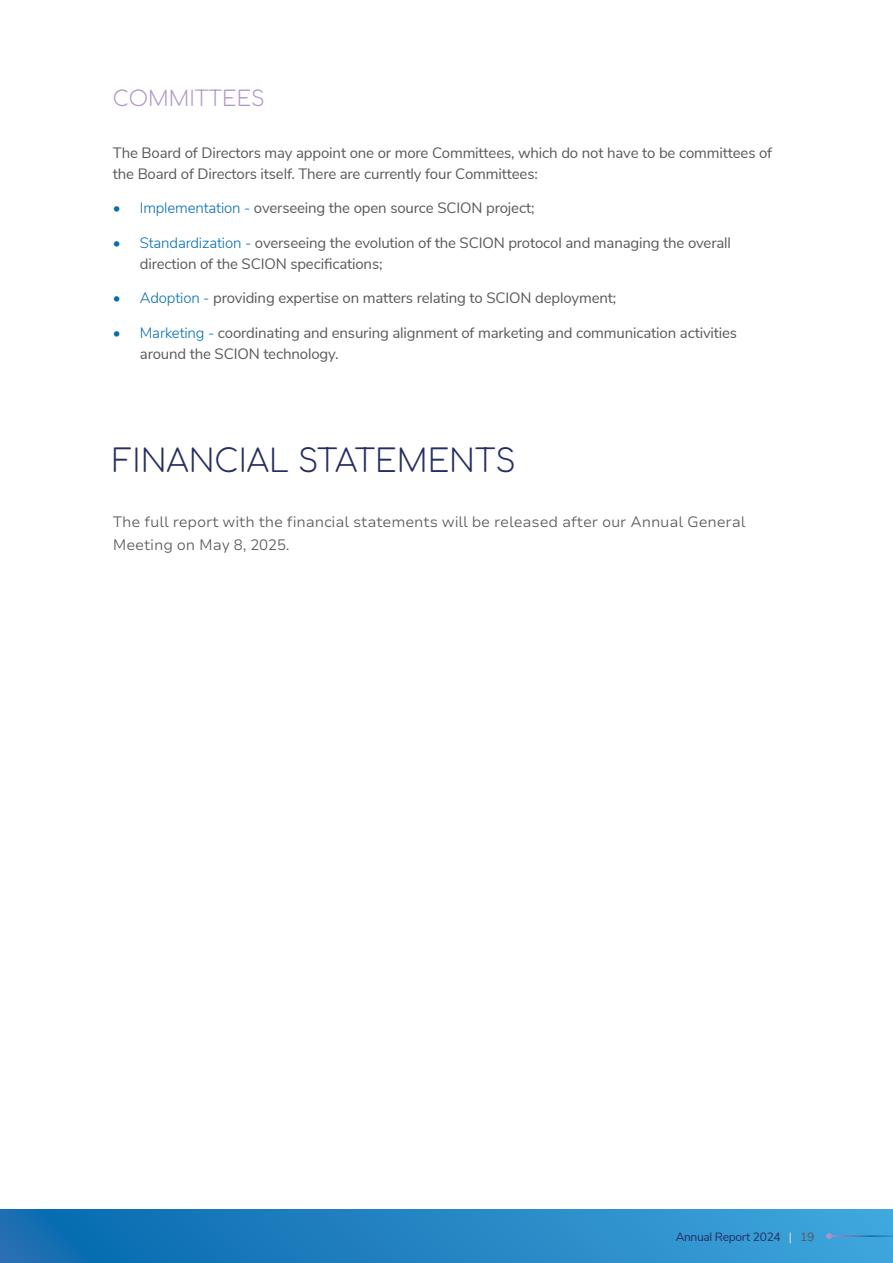
<style>
.page{position:relative;width:893px;height:1263px;background:#fff}
.page>*{position:absolute;margin:0;border:0;box-sizing:border-box;transform-origin:0 0}
.t1{font:300 31.5px "Comfortaa";color:#242e61}
.t2{font:300 21px "Comfortaa";color:#b195c6}
.t3{font:15px/21px "Nunito Sans";letter-spacing:-.01em;color:#58595b}
.t4{font:300 15px/22.5px "Nunito Sans 7 pt";letter-spacing:-.01em;color:#58595b}
.t5{font:12px "Nunito Sans";letter-spacing:-.025em;color:#242e61}
.s1{font-weight:300;color:#056db1}
.s2{color:#e6e7e8}
.s3{color:#58595b}
</style>
<div class="page">
<svg style="left:0;top:1210px;width:893px;height:53px;background:#2586c4"></svg>
<hr style="left:829px;top:1235px;width:64px;height:2px;background:#fff">
<svg style="left:826px;top:1233px;width:6px;height:6px"></svg>
<h2 class="t2" style="left:113px;top:80px;width:153px">COMMITTEES</h2>
<p class="t3" style="left:113px;top:141px;width:661px">The Board of Directors may appoint one or more Committees, which do not have to be committees of the Board of Directors itself. There are currently four Committees:</p>
<p class="t3" style="left:113px;top:197px;width:423px"><span class="s1">• Implementation -</span> overseeing the open source SCION project;</p>
<p class="t3" style="left:140px;top:231px;width:593px;text-indent:-27px"><span class="s1">• Standardization -</span> overseeing the evolution of the SCION protocol and managing the overall direction of the SCION specifications;</p>
<p class="t3" style="left:113px;top:287px;width:505px"><span class="s1">• Adoption -</span> providing expertise on matters relating to SCION deployment;</p>
<p class="t3" style="left:140px;top:321px;width:599px;text-indent:-27px"><span class="s1">• Marketing -</span> coordinating and ensuring alignment of marketing and communication activities around the SCION technology.</p>
<h1 class="t1" style="left:113px;top:432px;width:405px">FINANCIAL STATEMENTS</h1>
<p class="t4" style="left:113px;top:510px;width:634px">The full report with the financial statements will be released after our Annual General<br>Meeting on May 8, 2025.</p>
<p class="t5" style="left:676px;top:1228px;width:140px">Annual Report 2024 <span class="s2">|</span> <span class="s3">19</span></p>
</div>
